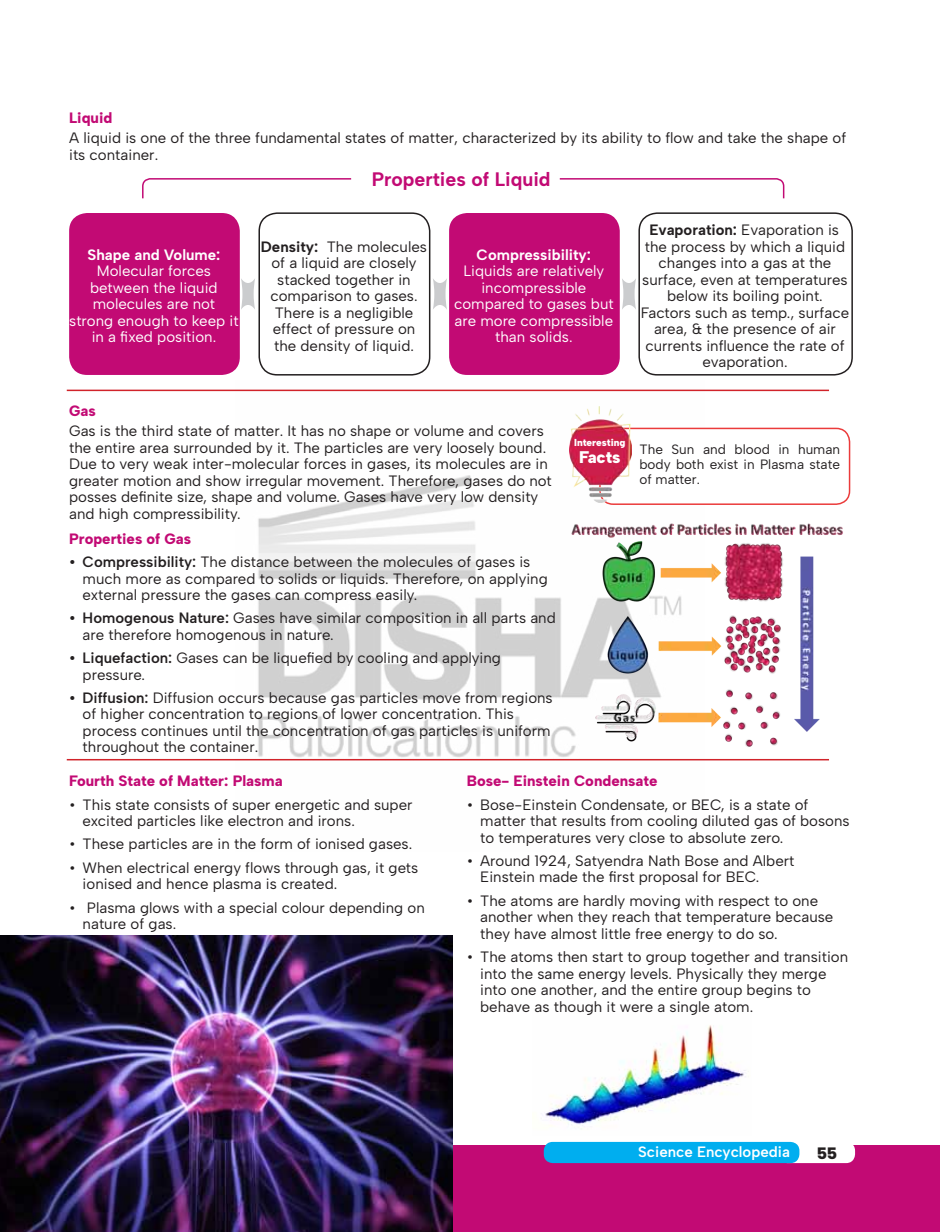
<style>
.page{position:relative;width:940px;height:1232px;background:#fff}
.page>*{position:absolute;margin:0;border:0;box-sizing:border-box;transform-origin:0 0}
.Paragraph_new{font:700 19.5px "Albert Sans";color:#c20a74}
.Paragraph_new-2{font:900 16.8px "Albert Sans";letter-spacing:-.005em;color:#fff}
.Paragraph_Style_2{font:900 16.5px "Albert Sans";color:#231f20}
.Paragraph_new-3{font:15px/16.5px "Albert Sans";color:#231f20}
.Heading{font:15px/16.5px "Albert Sans";color:#231f20;text-align:center}
.Heading-2{font:15px/16.5px "Albert Sans";color:#fff;text-align:center}
.Paragraph_new-4{font:800 15px "Albert Sans";color:#c20a74}
.Paragraph_Style_2-2{font:600 15px "Albert Sans";color:#fff}
.Paragraph_new-5{font:13.5px/14.9px "Albert Sans";color:#231f20;text-align:justify}
.Paragraph_new-6{font:900 10.05px "Albert Sans";color:#fff}
.s1{font-weight:700}
.s2{font-weight:600}
</style>
<div class="page">
<img style="left:235px;top:391px;width:470px;height:370px">
<div style="left:0;top:1145px;width:939px;height:86px;background:#c20a74"></div>
<div style="left:778px;top:1141px;width:77px;height:21px;background:#fff;border-radius:9px"></div>
<div style="left:544px;top:1141px;width:255px;height:21px;background:#00aeef;border-radius:9px"></div>
<hr style="left:67px;top:389px;width:762px;height:2px;background:#d1232a">
<hr style="left:67px;top:758px;width:762px;height:2px;background:#d1232a">
<svg style="left:622px;top:279px;width:14px;height:30px"></svg>
<svg style="left:433px;top:279px;width:14px;height:30px"></svg>
<svg style="left:241px;top:279px;width:14px;height:30px"></svg>
<svg style="left:142px;top:178px;width:210px;height:21px"></svg>
<svg style="left:559px;top:178px;width:226px;height:21px"></svg>
<img style="left:567px;top:518px;width:276px;height:233px">
<img style="left:0;top:935px;width:452px;height:296px">
<img style="left:545px;top:1025px;width:204px;height:104px">
<div style="left:600px;top:428px;width:249px;height:76px;background:#fff;border-radius:14px"></div>
<div style="left:599px;top:427px;width:251px;height:78px;border:2px solid #eb3b3b;border-radius:14px"></div>
<img style="left:570px;top:406px;width:61px;height:96px">
<div style="left:69px;top:213px;width:171px;height:162px;background:#c20a74;border-radius:18px"></div>
<div style="left:258px;top:212px;width:172px;height:163px;border:2px solid #231f20;border-radius:18px"></div>
<div style="left:449px;top:213px;width:171px;height:162px;background:#c20a74;border-radius:18px"></div>
<div style="left:638px;top:212px;width:215px;height:163px;border:2px solid #231f20;border-radius:18px"></div>
<p class="Paragraph_new-4" style="left:69px;top:109px;width:45px">Liquid</p>
<p class="Paragraph_new-3" style="left:69px;top:130px;width:778px">A liquid is one of the three fundamental states of matter, characterized by its ability to flow and take the shape of its container.</p>
<p class="Paragraph_new" style="left:372px;top:167px;width:180px">Properties of Liquid</p>
<p class="Heading-2" style="left:69px;top:246px;width:171px"><span class="s1">Shape and Volume:<br></span>Molecular forces between the liquid molecules are not strong enough to keep it in a fixed position.</p>
<p class="Heading" style="left:261px;top:238px;width:168px"><span class="s1">Density:</span> The molecules of a liquid are closely stacked together in comparison to gases.<br>There is a negligible effect of pressure on the density of liquid.</p>
<p class="Heading-2" style="left:454px;top:246px;width:161px"><span class="s1">Compressibility:<br></span>Liquids are relatively incompressible compared to gases but are more compressible than solids.</p>
<p class="Heading" style="left:641px;top:221px;width:210px"><span class="s1">Evaporation:</span> Evaporation is the process by which a liquid changes into a gas at the surface, even at temperatures below its boiling point.<br>Factors such as temp., surface area, &amp; the presence of air currents influence the rate of evaporation.</p>
<p class="Paragraph_new-4" style="left:69px;top:402px;width:28px">Gas</p>
<p class="Paragraph_new-3" style="left:69px;top:422px;width:484px">Gas is the third state of matter. It has no shape or volume and covers the entire area surrounded by it. The particles are very loosely bound.<br>Due to very weak inter-molecular forces in gases, its molecules are in greater motion and show irregular movement. Therefore, gases do not posses definite size, shape and volume. Gases have very low density and high compressibility.</p>
<p class="Paragraph_new-4" style="left:69px;top:529px;width:123px">Properties of Gas</p>
<p class="Paragraph_new-3" style="left:83px;top:553px;width:467px;text-indent:-14px"><span class="s2">• Compressibility:</span> The distance between the molecules of gases is much more as compared to solids or liquids. Therefore, on applying external pressure the gases can compress easily.</p>
<p class="Paragraph_new-3" style="left:83px;top:610px;width:474px;text-indent:-14px"><span class="s2">• Homogenous Nature:</span> Gases have similar composition in all parts and are therefore homogenous in nature.</p>
<p class="Paragraph_new-3" style="left:83px;top:649px;width:420px;text-indent:-14px"><span class="s2">• Liquefaction:</span> Gases can be liquefied by cooling and applying pressure.</p>
<p class="Paragraph_new-3" style="left:83px;top:689px;width:471px;text-indent:-14px"><span class="s2">• Diffusion:</span> Diffusion occurs because gas particles move from regions of higher concentration to regions of lower concentration. This process continues until the concentration of gas particles is uniform throughout the container.</p>
<p class="Paragraph_new-4" style="left:69px;top:772px;width:215px">Fourth State of Matter: Plasma</p>
<p class="Paragraph_new-3" style="left:83px;top:796px;width:331px;text-indent:-14px">• This state consists of super energetic and super excited particles like electron and irons.</p>
<p class="Paragraph_new-3" style="left:69px;top:835px;width:344px">• These particles are in the form of ionised gases.</p>
<p class="Paragraph_new-3" style="left:83px;top:859px;width:337px;text-indent:-14px">• When electrical energy flows through gas, it gets ionised and hence plasma is created.</p>
<p class="Paragraph_new-3" style="left:83px;top:898px;width:343px;text-indent:-14px">• Plasma glows with a special colour depending on nature of gas.</p>
<p class="Paragraph_new-6" style="left:574px;top:436px;width:53px">Interesting</p>
<p class="Paragraph_new-2" style="left:579px;top:447px;width:43px">Facts</p>
<p class="Paragraph_new-5" style="left:639px;top:442px;width:202px">The Sun and blood in human body both exist in Plasma state of matter.</p>
<p class="Paragraph_new-4" style="left:467px;top:772px;width:192px">Bose- Einstein Condensate</p>
<p class="Paragraph_new-3" style="left:480px;top:796px;width:371px;text-indent:-14px">• Bose-Einstein Condensate, or BEC, is a state of matter that results from cooling diluted gas of bosons to temperatures very close to absolute zero.</p>
<p class="Paragraph_new-3" style="left:480px;top:852px;width:316px;text-indent:-14px">• Around 1924, Satyendra Nath Bose and Albert<br>Einstein made the first proposal for BEC.</p>
<p class="Paragraph_new-3" style="left:480px;top:892px;width:355px;text-indent:-14px">• The atoms are hardly moving with respect to one another when they reach that temperature because they have almost little free energy to do so.</p>
<p class="Paragraph_new-3" style="left:480px;top:948px;width:369px;text-indent:-14px">• The atoms then start to group together and transition into the same energy levels. Physically they merge into one another, and the entire group begins to behave as though it were a single atom.</p>
<p class="Paragraph_Style_2-2" style="left:638px;top:1142px;width:153px">Science Encyclopedia</p>
<p class="Paragraph_Style_2" style="left:817px;top:1142px;width:22px">55</p>
</div>
